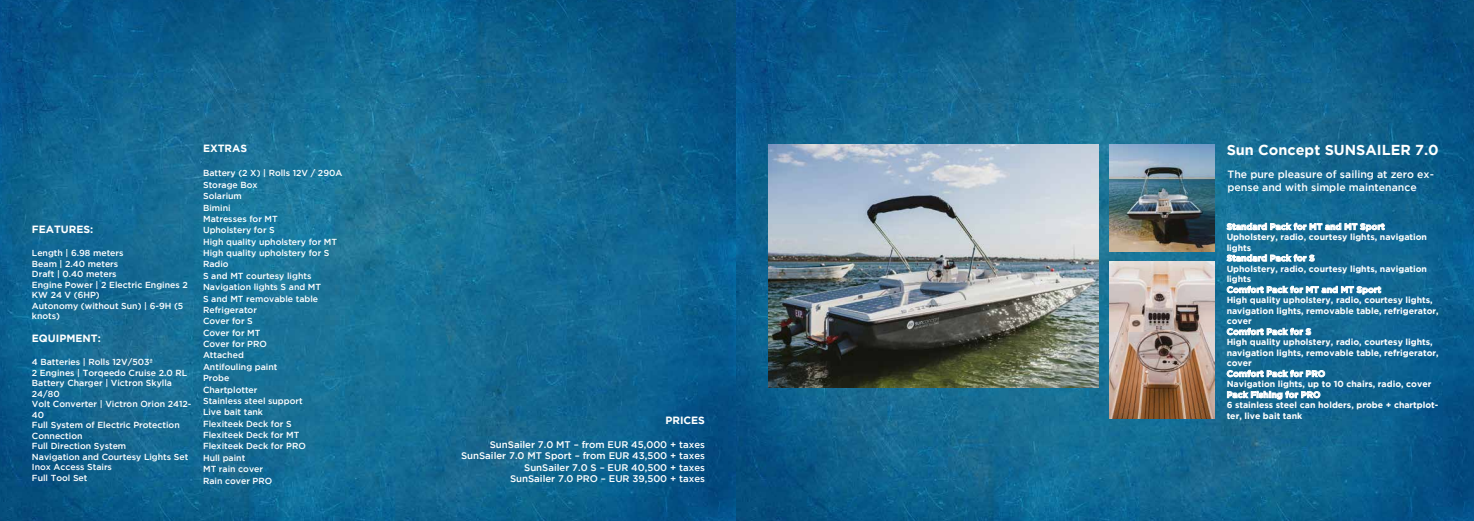
<style>
.page{position:relative;width:1474px;height:521px;background:#fff}
.page>*{position:absolute;margin:0;border:0;box-sizing:border-box;transform-origin:0 0}
.t1{font:700 14.44px "Gotham";color:#fff}
.t2{font:500 10.5px/12.6px "Gotham";color:#fff}
.t3{font:700 10.5px "Gotham";color:#fff}
.t4{font:500 9.62px/11.5px "Gotham";color:#fff;text-align:right}
.t5{font:500 8.75px/11.4px "Gotham";color:#fff}
.t6{font:700 8.75px/10.5px "Gotham";color:#fff}
</style>
<div class="page">
<img style="left:0;top:0;width:1473px;height:521px">
<svg style="left:1226px;top:223px;width:158px;height:8px"></svg>
<svg style="left:1226px;top:254px;width:88px;height:8px"></svg>
<svg style="left:1226px;top:286px;width:155px;height:8px"></svg>
<svg style="left:1226px;top:328px;width:85px;height:7px"></svg>
<svg style="left:1226px;top:370px;width:99px;height:7px"></svg>
<svg style="left:1226px;top:391px;width:94px;height:9px"></svg>
<img style="left:768px;top:145px;width:330px;height:242px">
<img style="left:1109px;top:145px;width:105px;height:106px">
<img style="left:1109px;top:262px;width:105px;height:157px">
<p class="t3" style="left:32px;top:223px;width:63px">FEATURES:</p>
<p class="t5" style="left:32px;top:248px;width:157px;line-height:10.5px">Length | 6.98 meters<br>Beam | 2.40 meters<br>Draft | 0.40 meters<br>Engine Power | 2 Electric Engines 2<br>KW 24 V (6HP)<br>Autonomy (without Sun) | 6-9H (5 knots)</p>
<p class="t3" style="left:32px;top:332px;width:70px">EQUIPMENT:</p>
<p class="t5" style="left:32px;top:357px;width:161px;line-height:10.5px">4 Batteries | Rolls 12V/503ª<br>2 Engines | Torqeedo Cruise 2.0 RL<br>Battery Charger | Victron Skylla<br>24/80<br>Volt Converter | Victron Orion 2412-<br>40<br>Full System of Electric Protection<br>Connection<br>Full Direction System<br>Navigation and Courtesy Lights Set<br>Inox Access Stairs<br>Full Tool Set</p>
<p class="t3" style="left:203px;top:143px;width:46px">EXTRAS</p>
<p class="t5" style="left:203px;top:167px;width:141px">Battery (2 X) | Rolls 12V / 290A<br>Storage Box<br>Solarium<br>Bimini<br>Matresses for MT<br>Upholstery for S<br>High quality upholstery for MT<br>High quality upholstery for S<br>Radio<br>S and MT courtesy lights<br>Navigation lights S and MT<br>S and MT removable table<br>Refrigerator<br>Cover for S<br>Cover for MT<br>Cover for PRO<br>Attached<br>Antifouling paint<br>Probe<br>Chartplotter<br>Stainless steel support<br>Live bait tank<br>Flexiteek Deck for S<br>Flexiteek Deck for MT<br>Flexiteek Deck for PRO<br>Hull paint<br>MT rain cover<br>Rain cover PRO</p>
<p class="t3" style="left:665px;top:415px;width:41px">PRICES</p>
<p class="t4" style="left:461px;top:438px;width:245px">SunSailer 7.0 MT – from EUR 45,000 + taxes SunSailer 7.0 MT Sport – from EUR 43,500 + taxes SunSailer 7.0 S – EUR 40,500 + taxes<br>SunSailer 7.0 PRO – EUR 39,500 + taxes</p>
<h1 class="t1" style="left:1226px;top:142px;width:214px">Sun Concept SUNSAILER 7.0</h1>
<p class="t2" style="left:1227px;top:168px;width:208px">The pure pleasure of sailing at zero ex&shy;pense and with simple maintenance</p>
<p class="t6" style="left:1226px;top:221px;width:213px">Standard Pack for MT and MT Sport<br>Upholstery, radio, courtesy lights, navigation lights<br>Standard Pack for S<br>Upholstery, radio, courtesy lights, navigation lights<br>Comfort Pack for MT and MT Sport<br>High quality upholstery, radio, courtesy lights, navigation lights, removable table, refrigerator, cover<br>Comfort Pack for S<br>High quality upholstery, radio, courtesy lights, navigation lights, removable table, refrigerator, cover<br>Comfort Pack for PRO<br>Navigation lights, up to 10 chairs, radio, cover<br>Pack Fishing for PRO<br>6 stainless steel can holders, probe + chartplot&shy;ter, live bait tank</p>
</div>
